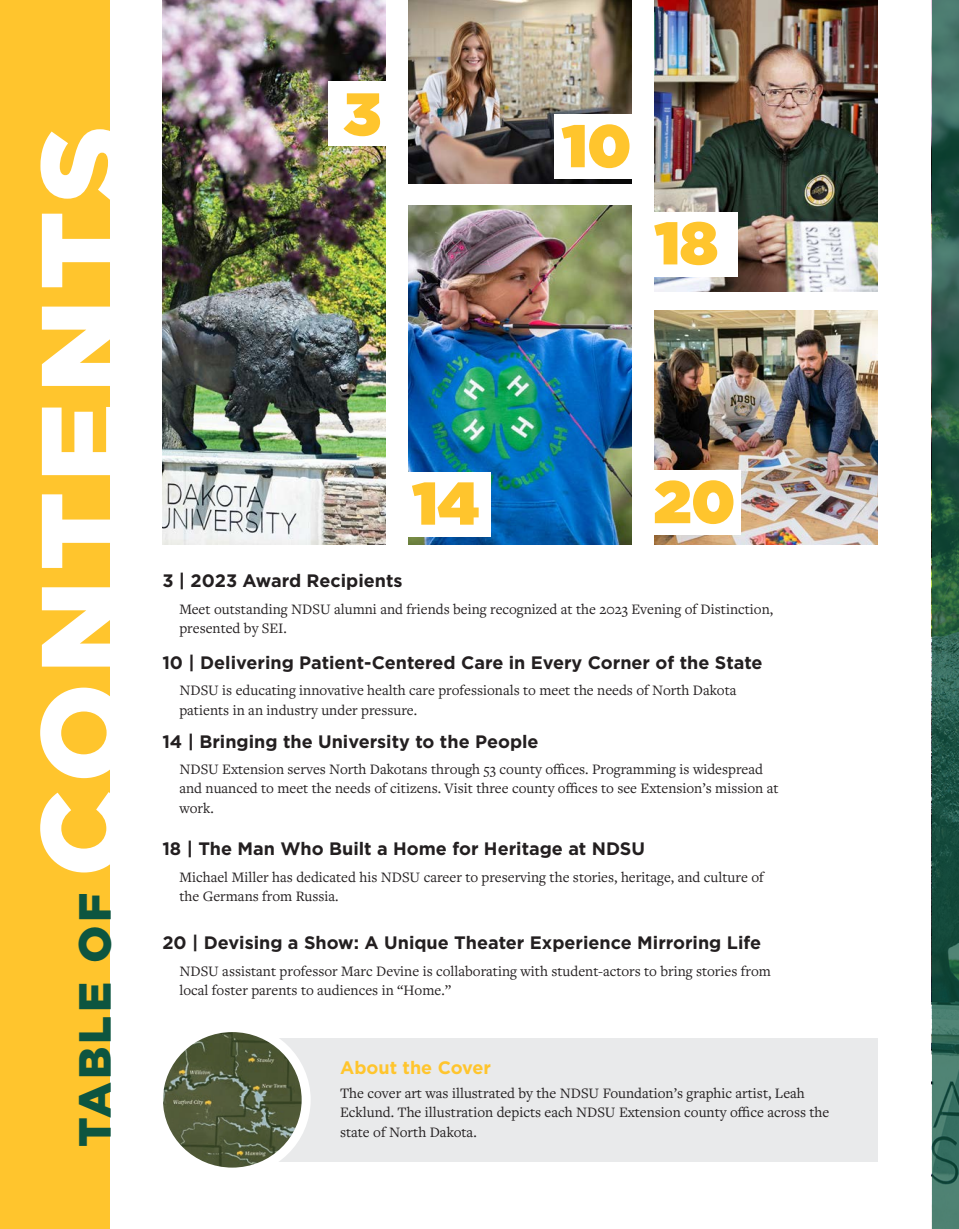
<style>
.page{position:relative;width:959px;height:1229px;background:#fff}
.page>*{position:absolute;margin:0;border:0;box-sizing:border-box;transform-origin:0 0}
.NDSUF_Magazine{font:900 120px "Gotham";letter-spacing:.075em;color:#fff}
.NDSUF_Magazine-2{font:900 60px "Gotham";color:#ffc52d}
.t1{font:900 45px "Gotham";letter-spacing:.075em;color:#0d5540}
.t2{font:700 18px "Gotham";color:#231f20}
.t3{font:700 18px "Gotham";color:#ffc52d}
.t4{font:15px/19.5px "Freight Text Pro";color:#231f20}
</style>
<div class="page">
<div style="left:0;top:0;width:110px;height:1228px;background:#ffc52d"></div>
<img style="left:162px;top:0;width:223px;height:544px">
<div style="left:197px;top:1038px;width:681px;height:123px;background:#e9eaeb"></div>
<img style="left:164px;top:1033px;width:142px;height:133px">
<div style="left:154px;top:1023px;width:157px;height:153px;border:9px solid #fff;border-radius:50%"></div>
<img style="left:408px;top:205px;width:223px;height:339px">
<img style="left:408px;top:0;width:223px;height:183px">
<img style="left:654px;top:310px;width:224px;height:234px">
<img style="left:654px;top:0;width:224px;height:292px">
<svg style="left:932px;top:0;width:26px;height:1228px;background:#2b5e4e"></svg>
<div style="left:328px;top:82px;width:63px;height:64px;background:#fff"></div>
<div style="left:554px;top:114px;width:81px;height:65px;background:#fff"></div>
<div style="left:405px;top:472px;width:85px;height:65px;background:#fff"></div>
<div style="left:650px;top:470px;width:90px;height:65px;background:#fff"></div>
<div style="left:652px;top:212px;width:85px;height:65px;background:#fff"></div>
<p class="NDSUF_Magazine" style="left:1px;top:877px;width:753px;rotate:-90deg">CONTENTS</p>
<p class="t1" style="left:64px;top:1147px;width:256px;rotate:-90deg">TABLE OF</p>
<p class="NDSUF_Magazine-2" style="left:343px;top:71px;width:39px">3</p>
<p class="NDSUF_Magazine-2" style="left:562px;top:103px;width:71px">10</p>
<p class="NDSUF_Magazine-2" style="left:654px;top:200px;width:65px">18</p>
<p class="NDSUF_Magazine-2" style="left:412px;top:460px;width:68px">14</p>
<p class="NDSUF_Magazine-2" style="left:653px;top:459px;width:83px">20</p>
<p class="t2" style="left:162px;top:569px;width:242px">3 | 2023 Award Recipients</p>
<p class="t4" style="left:179px;top:598px;width:595px">Meet outstanding NDSU alumni and friends being recognized at the 2023 Evening of Distinction,</p>
<p class="t4" style="left:179px;top:618px;width:109px">presented by SEI.</p>
<p class="t2" style="left:162px;top:650px;width:602px">10 | Delivering Patient-Centered Care in Every Corner of the State</p>
<p class="t4" style="left:179px;top:680px;width:558px">NDSU is educating innovative health care professionals to meet the needs of North Dakota patients in an industry under pressure.</p>
<p class="t2" style="left:162px;top:729px;width:378px">14 | Bringing the University to the People</p>
<p class="t4" style="left:179px;top:758px;width:600px">NDSU Extension serves North Dakotans through 53 county offices. Programming is widespread and nuanced to meet the needs of citizens. Visit three county offices to see Extension’s mission at work.</p>
<p class="t2" style="left:162px;top:837px;width:484px">18 | The Man Who Built a Home for Heritage at NDSU</p>
<p class="t4" style="left:179px;top:866px;width:586px">Michael Miller has dedicated his NDSU career to preserving the stories, heritage, and culture of the Germans from Russia.</p>
<p class="t2" style="left:162px;top:931px;width:600px">20 | Devising a Show: A Unique Theater Experience Mirroring Life</p>
<p class="t4" style="left:179px;top:960px;width:593px">NDSU assistant professor Marc Devine is collaborating with student-actors to bring stories from local foster parents to audiences in “Home.”</p>
<p class="t3" style="left:340px;top:1055px;width:152px">About the Cover</p>
<p class="t4" style="left:340px;top:1082px;width:491px">The cover art was illustrated by the NDSU Foundation’s graphic artist, Leah<br>Ecklund. The illustration depicts each NDSU Extension county office across the state of North Dakota.</p>
</div>
